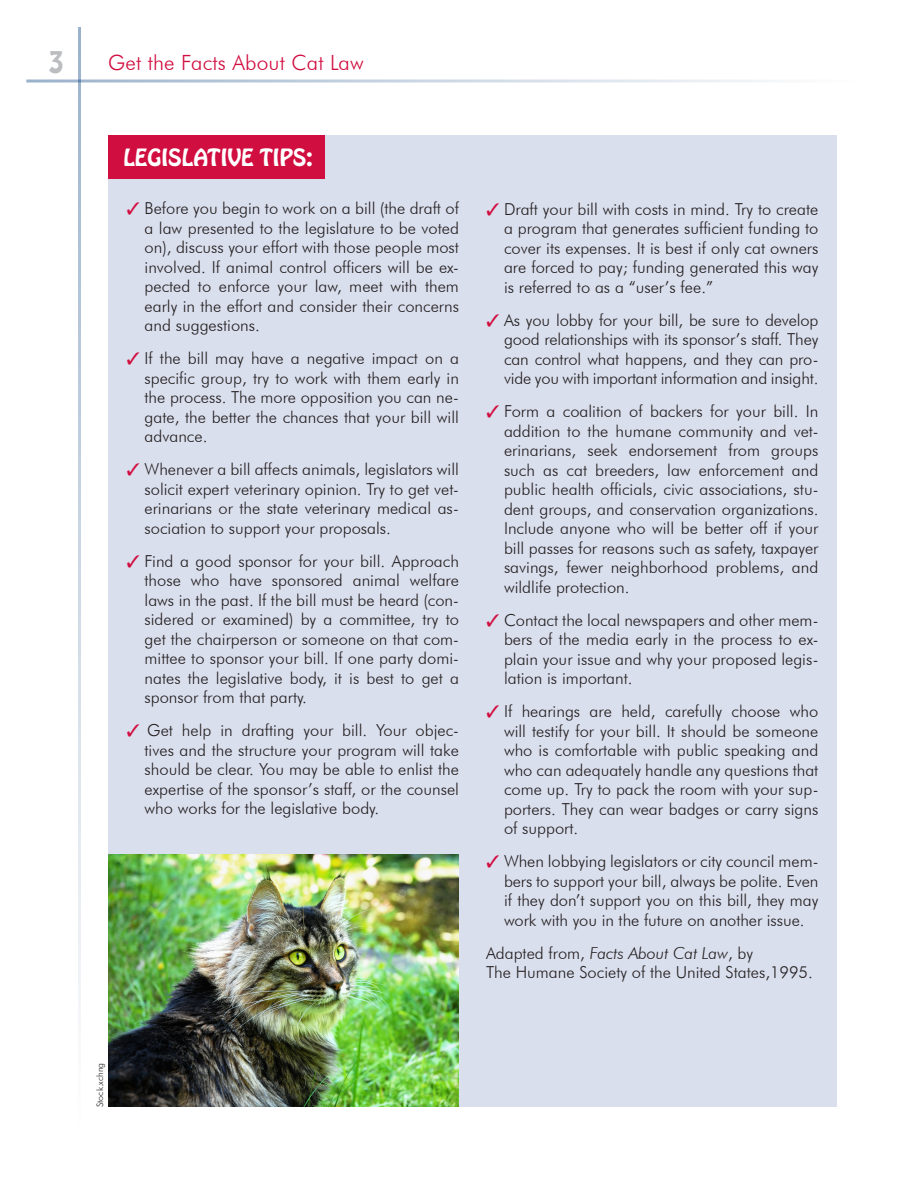
<style>
.page{position:relative;width:918px;height:1188px;background:#fff}
.page>*{position:absolute;margin:0;border:0;box-sizing:border-box;transform-origin:0 0}
.t1{font:27px "Hobo Std";color:#bcbdc0}
.t2{font:300 21px "Futura BT";letter-spacing:.01em;color:#d10e40}
.t3{font:21px "Hobo Std";color:#fff}
.t4{font:300 16.5px/19.5px "Futura BT";color:#231f20;text-align:justify}
.t5{font:300 9px "Futura BT";color:#231f20}
.s1{color:#d10e40}
.s2{font-style:italic}
</style>
<div class="page">
<hr style="left:78px;top:27px;width:3px;height:1107px;background:#013d7d">
<hr style="left:26px;top:80px;width:837px;height:2px;background:#013d7d">
<div style="left:108px;top:135px;width:729px;height:972px;background:#dadfed"></div>
<div style="left:108px;top:135px;width:217px;height:44px;background:#d10e40"></div>
<img style="left:108px;top:854px;width:351px;height:253px">
<h1 class="t1" style="left:48px;top:43px;width:17px">3</h1>
<p class="t2" style="left:108px;top:50px;width:257px">Get the Facts About Cat Law</p>
<p class="t3" style="left:123px;top:143px;width:191px">LEGISLATIVE TIPS:</p>
<p class="t4" style="left:145px;top:199px;width:316px;text-indent:-18px"><span class="s1">✓</span> Before you begin to work on a bill (the draft of a law presented to the legislature to be voted on), discuss your effort with those people most involved. If animal control officers will be ex&shy;pected to enforce your law, meet with them early in the effort and consider their concerns and suggestions.</p>
<p class="t4" style="left:145px;top:349px;width:316px;text-indent:-18px"><span class="s1">✓</span> If the bill may have a negative impact on a specific group, try to work with them early in the process. The more opposition you can ne&shy;gate, the better the chances that your bill will advance.</p>
<p class="t4" style="left:145px;top:460px;width:316px;text-indent:-18px"><span class="s1">✓</span> Whenever a bill affects animals, legislators will solicit expert veterinary opinion. Try to get vet&shy;erinarians or the state veterinary medical as&shy;sociation to support your proposals.</p>
<p class="t4" style="left:145px;top:551px;width:316px;text-indent:-18px"><span class="s1">✓</span> Find a good sponsor for your bill. Approach those who have sponsored animal welfare laws in the past. If the bill must be heard (con&shy;sidered or examined) by a committee, try to get the chairperson or someone on that com&shy;mittee to sponsor your bill. If one party domi&shy;nates the legislative body, it is best to get a sponsor from that party.</p>
<p class="t4" style="left:145px;top:721px;width:316px;text-indent:-18px"><span class="s1">✓</span> Get help in drafting your bill. Your objec&shy;tives and the structure your program will take should be clear. You may be able to enlist the expertise of the sponsor’s staff, or the counsel who works for the legislative body.</p>
<p class="t4" style="left:504px;top:199px;width:316px;text-indent:-18px"><span class="s1">✓</span> Draft your bill with costs in mind. Try to create a program that generates sufficient funding to cover its expenses. It is best if only cat owners are forced to pay; funding generated this way is referred to as a “user’s fee.”</p>
<p class="t4" style="left:504px;top:310px;width:316px;text-indent:-18px"><span class="s1">✓</span> As you lobby for your bill, be sure to develop good relationships with its sponsor’s staff. They can control what happens, and they can pro&shy;vide you with important information and insight.</p>
<p class="t4" style="left:504px;top:401px;width:316px;text-indent:-18px"><span class="s1">✓</span> Form a coalition of backers for your bill. In addition to the humane community and vet&shy;erinarians, seek endorsement from groups such as cat breeders, law enforcement and public health officials, civic associations, stu&shy;dent groups, and conservation organizations.<br>Include anyone who will be better off if your bill passes for reasons such as safety, taxpayer savings, fewer neighborhood problems, and wildlife protection.</p>
<p class="t4" style="left:504px;top:610px;width:316px;text-indent:-18px"><span class="s1">✓</span> Contact the local newspapers and other mem&shy;bers of the media early in the process to ex&shy;plain your issue and why your proposed legis&shy;lation is important.</p>
<p class="t4" style="left:504px;top:701px;width:316px;text-indent:-18px"><span class="s1">✓</span> If hearings are held, carefully choose who will testify for your bill. It should be someone who is comfortable with public speaking and who can adequately handle any questions that come up. Try to pack the room with your sup&shy;porters. They can wear badges or carry signs of support.</p>
<p class="t4" style="left:504px;top:851px;width:316px;text-indent:-18px"><span class="s1">✓</span> When lobbying legislators or city council mem&shy;bers to support your bill, always be polite. Even if they don’t support you on this bill, they may work with you in the future on another issue.</p>
<p class="t4" style="left:486px;top:943px;width:328px">Adapted from, <span class="s2">Facts About Cat Law</span>, by<br>The Humane Society of the United States,1995.</p>
<p class="t5" style="left:95px;top:1107px;width:46px;rotate:-90deg">Stock.xchng</p>
</div>
